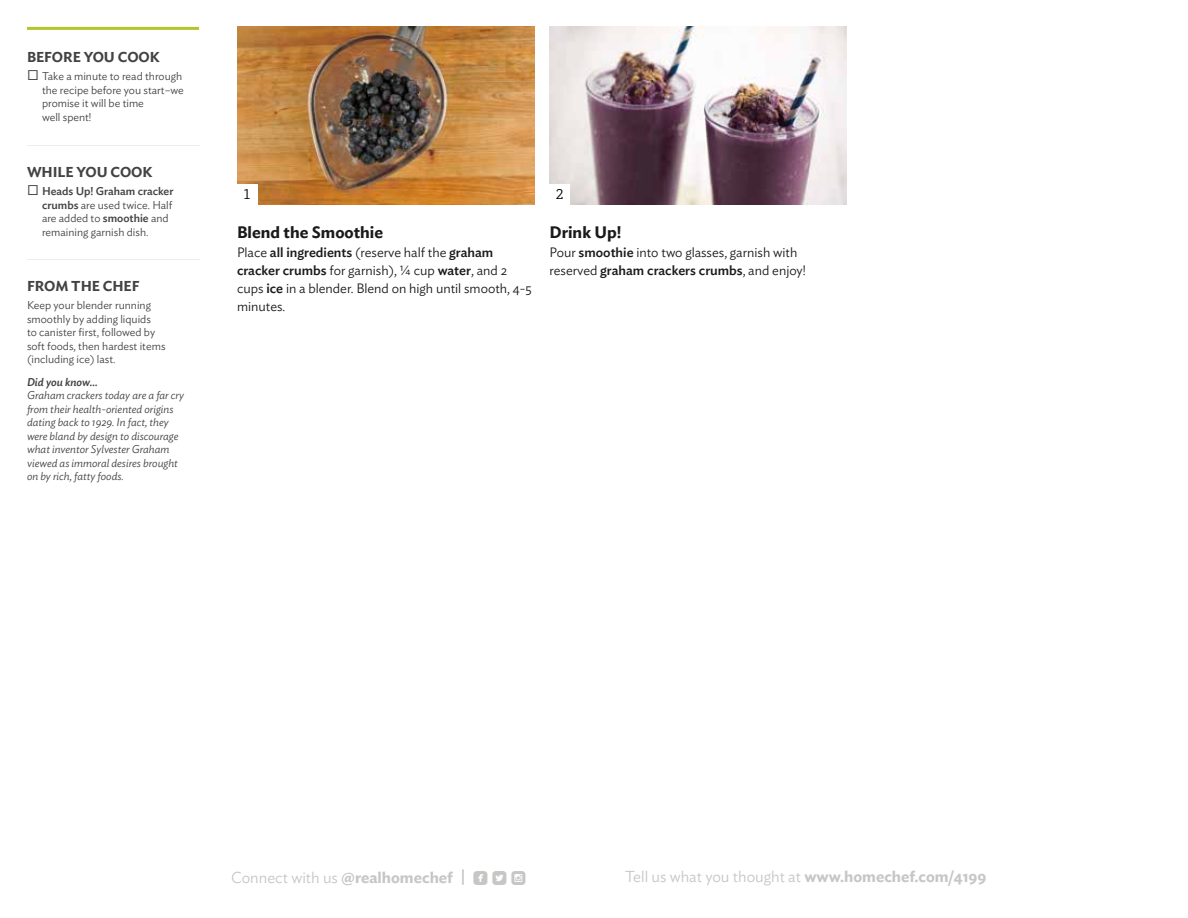
<style>
.page{position:relative;width:1188px;height:918px;background:#fff}
.page>*{position:absolute;margin:0;border:0;box-sizing:border-box;transform-origin:0 0}
.t1{font:17.1px "Mono Social Icons Font";color:#c7c6c5}
.t2{font:600 16.5px "Ideal Sans";color:#1a1a1a}
.t3{font:300 15.75px "Ideal Sans";color:#c7c6c5}
.t4{font:600 14.25px "Ideal Sans";letter-spacing:-.005em;color:#414241}
.t5{font:300 13.5px/18px "Ideal Sans";color:#1a1a1a}
.t6{font:13.5px "Decour";color:#000}
.t7{font:300 11.25px/13.5px "Ideal Sans";color:#414241}
.t8{font:italic 300 11.25px/13.5px "Ideal Sans";color:#414241}
.t9{font:italic 500 11.25px "Ideal Sans";color:#414241}
.s1{font-weight:500}
.s2{font-family:"Ideal Sans";font-weight:300;font-size:15.75px}
.s3{font-family:"Ideal Sans";font-weight:600;font-size:15.75px}
.s4{font-weight:600}
</style>
<div class="page">
<img style="left:237px;top:27px;width:297px;height:177px">
<img style="left:550px;top:27px;width:297px;height:177px">
<div style="left:237px;top:184px;width:20px;height:20px;background:#fff"></div>
<div style="left:550px;top:184px;width:20px;height:20px;background:#fff"></div>
<hr style="left:27px;top:27px;width:172px;height:3px;background:#b5c428">
<hr style="left:27px;top:259px;width:172px;height:1px;background:#eceded">
<hr style="left:27px;top:145px;width:172px;height:1px;background:#eceded">
<p class="t4" style="left:27px;top:46px;width:134px">BEFORE YOU COOK</p>
<p class="t7" style="left:42px;top:69px;width:143px">Take a minute to read through the recipe before you start–we promise it will be time<br>well spent!</p>
<p class="t4" style="left:27px;top:161px;width:127px">WHILE YOU COOK</p>
<p class="t7" style="left:42px;top:183px;width:133px"><span class="s1">Heads Up! Graham cracker crumbs</span> are used twice. Half are added to <span class="s1">smoothie</span> and remaining garnish dish.</p>
<p class="t4" style="left:27px;top:275px;width:114px">FROM THE CHEF</p>
<p class="t7" style="left:27px;top:298px;width:140px">Keep your blender running smoothly by adding liquids<br>to canister first, followed by soft foods, then hardest items (including ice) last.</p>
<p class="t9" style="left:27px;top:373px;width:72px">Did you know...</p>
<p class="t8" style="left:27px;top:388px;width:159px">Graham crackers today are a far cry from their health-oriented origins dating back to 1929. In fact, they were bland by design to discourage what inventor Sylvester Graham viewed as immoral desires brought on by rich, fatty foods.</p>
<p class="t6" style="left:244px;top:186px;width:8px">1</p>
<p class="t6" style="left:556px;top:186px;width:9px">2</p>
<h2 class="t2" style="left:237px;top:219px;width:148px">Blend the Smoothie</h2>
<p class="t5" style="left:237px;top:242px;width:296px">Place <span class="s1">all ingredients</span> (reserve half the <span class="s1">graham cracker crumbs</span> for garnish), ¼ cup <span class="s1">water</span>, and 2 cups <span class="s1">ice</span> in a blender. Blend on high until smooth, 4-5 minutes.</p>
<h2 class="t2" style="left:550px;top:219px;width:73px">Drink Up!</h2>
<p class="t5" style="left:550px;top:242px;width:258px">Pour <span class="s1">smoothie</span> into two glasses, garnish with reserved <span class="s1">graham crackers crumbs</span>, and enjoy!</p>
<h1 class="t1" style="left:231px;top:869px;width:296px"><span class="s2">Connect with us</span> <span class="s3">@realhomechef |</span> ROUNDEDFACEBOOK ROUNDEDTWITTERBIRD ROUNDEDINSTAGRAM</h1>
<h3 class="t3" style="left:625px;top:864px;width:363px">Tell us what you thought at <span class="s4">www.homechef.com/4199</span></h3>
</div>
